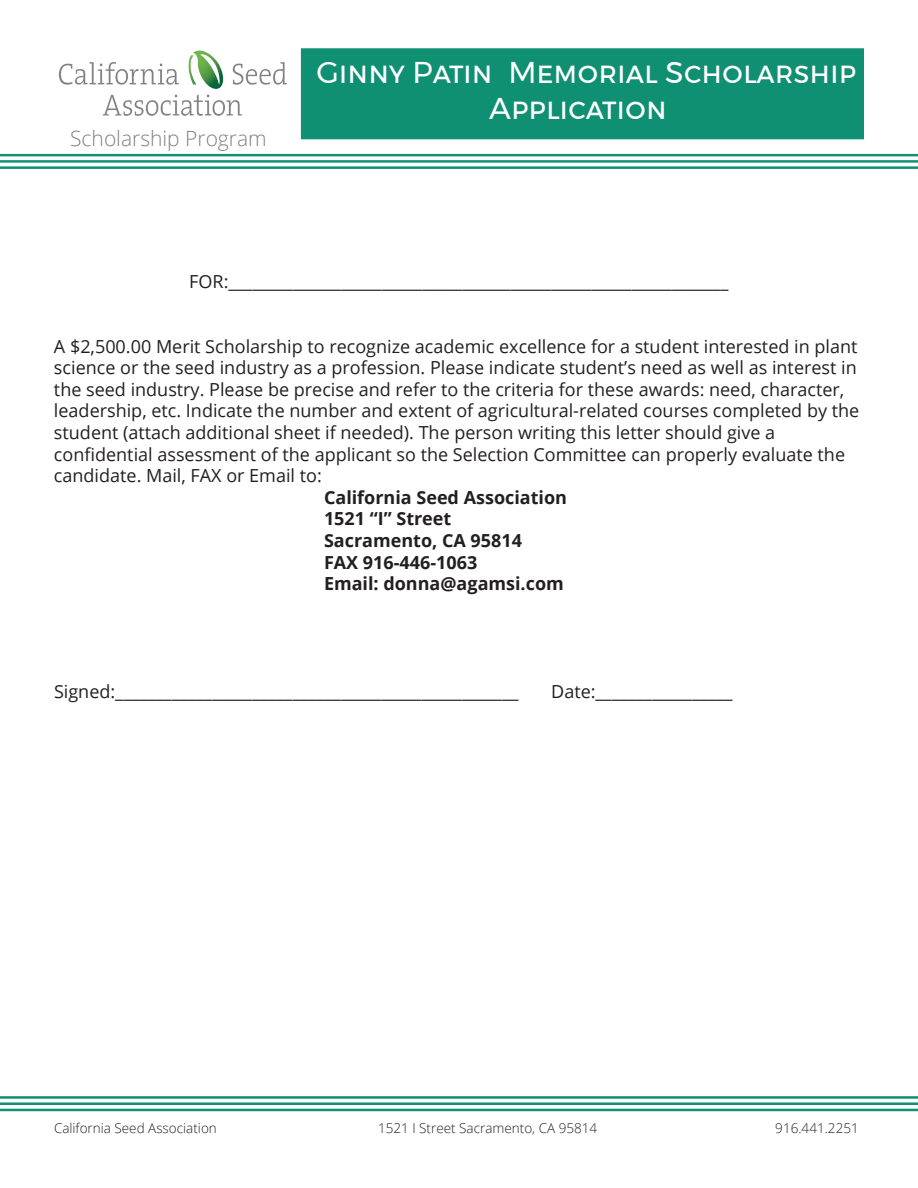
<style>
.page{position:relative;width:918px;height:1188px;background:#fff}
.page>*{position:absolute;margin:0;border:0;box-sizing:border-box;transform-origin:0 0}
.t1{font:30px "Montserrat";color:#fff}
.t2{font:300 21px "Open Sans";color:#7f8080}
.t3{font:18px "Open Sans";color:#231f20}
.t4{font:700 18px "Open Sans";color:#231f20}
.t5{font:300 13.5px "Open Sans";color:#231f20}
</style>
<div class="page">
<hr style="left:0;top:154px;width:918px;height:2px;background:#0f9072">
<hr style="left:0;top:160px;width:918px;height:3px;background:#0f9072">
<hr style="left:0;top:166px;width:918px;height:3px;background:#0f9072">
<div style="left:301px;top:48px;width:563px;height:91px;background:#0f9072;border:2px solid #0f9072"></div>
<img style="left:58px;top:50px;width:229px;height:66px">
<hr style="left:0;top:1096px;width:918px;height:3px;background:#0f9072">
<hr style="left:0;top:1102px;width:918px;height:3px;background:#0f9072">
<hr style="left:0;top:1109px;width:918px;height:2px;background:#0f9072">
<p class="t2" style="left:70px;top:124px;width:198px">Scholarship Program</p>
<p class="t1" style="left:316px;top:49px;width:542px">Ginny Patin Memorial Scholarship</p>
<p class="t1" style="left:489px;top:85px;width:179px">Application</p>
<p class="t3" style="left:189px;top:269px;width:541px">FOR:______________________________________________________________</p>
<p class="t3" style="left:54px;top:334px;width:805px">A $2,500.00 Merit Scholarship to recognize academic excellence for a student interested in plant</p>
<p class="t3" style="left:54px;top:355px;width:804px">science or the seed industry as a profession. Please indicate student’s need as well as interest in</p>
<p class="t3" style="left:54px;top:377px;width:792px">the seed industry. Please be precise and refer to the criteria for these awards: need, character,</p>
<p class="t3" style="left:54px;top:399px;width:807px">leadership, etc. Indicate the number and extent of agricultural-related courses completed by the</p>
<p class="t3" style="left:54px;top:420px;width:723px">student (attach additional sheet if needed). The person writing this letter should give a</p>
<p class="t3" style="left:54px;top:442px;width:793px">confidential assessment of the applicant so the Selection Committee can properly evaluate the</p>
<p class="t3" style="left:54px;top:463px;width:269px">candidate. Mail, FAX or Email to:</p>
<p class="t4" style="left:324px;top:485px;width:245px">California Seed Association</p>
<p class="t4" style="left:324px;top:506px;width:129px">1521 “I” Street</p>
<p class="t4" style="left:324px;top:528px;width:200px">Sacramento, CA 95814</p>
<p class="t4" style="left:324px;top:549px;width:155px">FAX 916-446-1063</p>
<p class="t4" style="left:324px;top:571px;width:241px">Email: donna@agamsi.com</p>
<p class="t3" style="left:54px;top:679px;width:466px">Signed:__________________________________________________</p>
<p class="t3" style="left:551px;top:679px;width:183px">Date:_________________</p>
<p class="t5" style="left:54px;top:1119px;width:164px">California Seed Association</p>
<p class="t5" style="left:378px;top:1119px;width:221px">1521 I Street Sacramento, CA 95814</p>
<p class="t5" style="left:775px;top:1119px;width:85px">916.441.2251</p>
</div>
